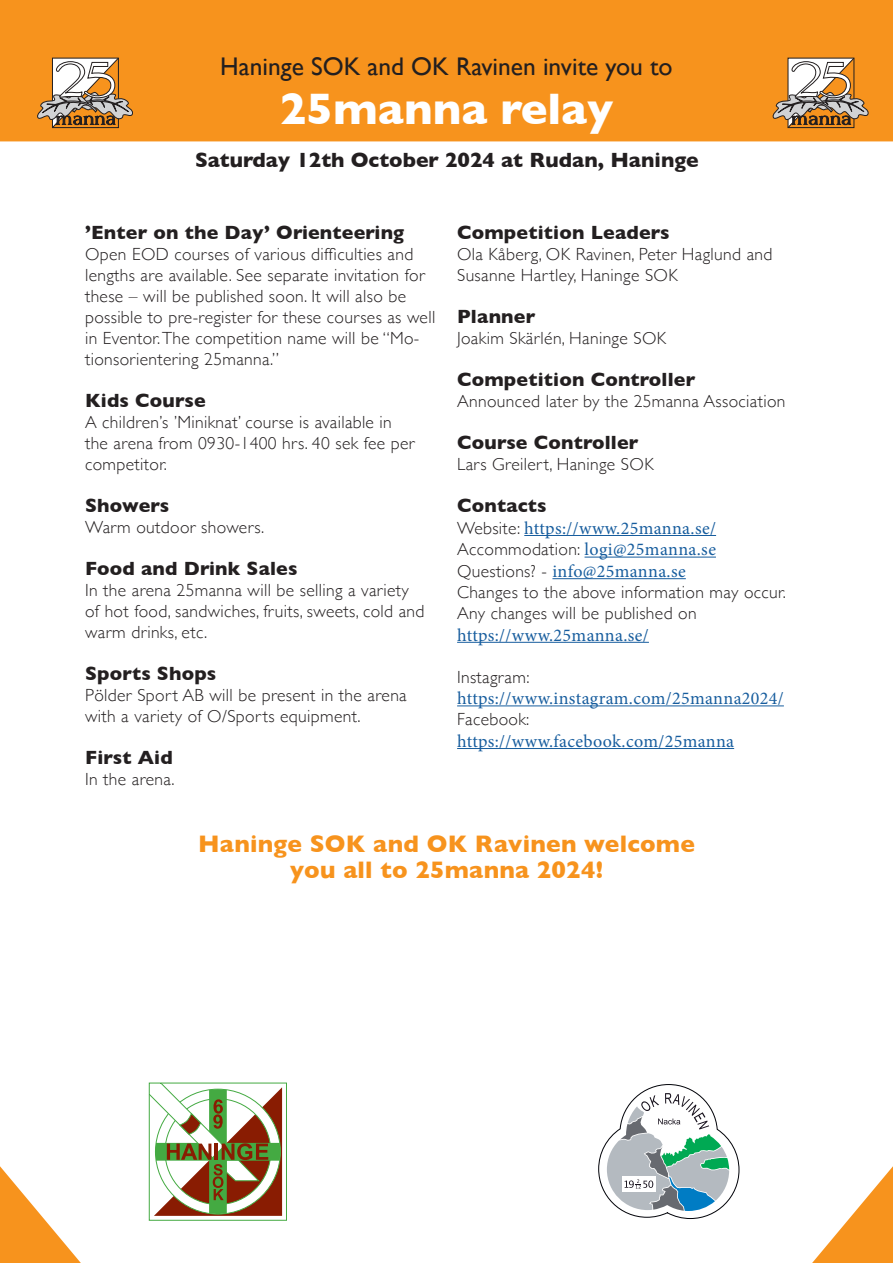
<style>
.page{position:relative;width:893px;height:1263px;background:#fff}
.page>*{position:absolute;margin:0;border:0;box-sizing:border-box;transform-origin:0 0}
.t1{font:700 45px "Gill Sans";color:#fff}
.t2{font:25.5px "Gill Sans";color:#231f20}
.t3{font:700 24.3px/26.2px "Gill Sans";letter-spacing:.01em;color:#f7931d;text-align:center}
.t4{font:700 21px "Gill Sans";color:#231f20}
.t5{font:700 19.5px "Gill Sans";letter-spacing:.01em;color:#231f20}
.t6{font:18px/21.6px "Minion Pro";letter-spacing:.02em;color:#175d9e;text-align:justify}
.t7{font:300 17.55px/21px "Gill Sans";letter-spacing:.02em;color:#231f20}
.s1{font-family:"Gill Sans";font-weight:300;font-size:17.55px;color:#231f20}
</style>
<div class="page">
<svg style="left:598px;top:1084px;width:141px;height:135px"></svg>
<svg style="left:149px;top:1082px;width:138px;height:138px"></svg>
<svg style="left:0;top:1166px;width:81px;height:97px"></svg>
<svg style="left:812px;top:1166px;width:81px;height:97px"></svg>
<hr style="left:524px;top:535px;width:192px;height:1px;background:#175d9e">
<hr style="left:584px;top:557px;width:132px;height:1px;background:#175d9e">
<hr style="left:552px;top:578px;width:134px;height:1px;background:#175d9e">
<hr style="left:457px;top:642px;width:192px;height:1px;background:#175d9e">
<hr style="left:457px;top:705px;width:327px;height:1px;background:#175d9e">
<hr style="left:457px;top:748px;width:277px;height:1px;background:#175d9e">
<div style="left:0;top:0;width:893px;height:144px;background:#f7931d"></div>
<div style="left:0;top:141px;width:893px;height:6px;background:#fff"></div>
<svg style="left:773px;top:58px;width:95px;height:70px"></svg>
<svg style="left:37px;top:58px;width:96px;height:70px"></svg>
<h2 class="t2" style="left:220px;top:52px;width:454px">Haninge SOK and OK Ravinen invite you to</h2>
<h1 class="t1" style="left:280px;top:73px;width:335px">25manna relay</h1>
<p class="t4" style="left:195px;top:144px;width:505px">Saturday 12th October 2024 at Rudan, Haninge</p>
<p class="t5" style="left:85px;top:217px;width:321px">’Enter on the Day’ Orienteering</p>
<p class="t7" style="left:85px;top:243px;width:352px">Open EOD courses of various difficulties and lengths are available. See separate invitation for these – will be published soon. It will also be possible to pre-register for these courses as well in Eventor. The competition name will be “Mo&shy;tionsorientering 25manna.”</p>
<p class="t5" style="left:85px;top:385px;width:122px">Kids Course</p>
<p class="t7" style="left:85px;top:411px;width:331px">A children’s ’Miniknat’ course is available in the arena from 0930-1400 hrs. 40 sek fee per competitor.</p>
<p class="t5" style="left:85px;top:490px;width:86px">Showers</p>
<p class="t7" style="left:85px;top:516px;width:181px">Warm outdoor showers.</p>
<p class="t5" style="left:85px;top:553px;width:214px">Food and Drink Sales</p>
<p class="t7" style="left:85px;top:579px;width:341px">In the arena 25manna will be selling a variety of hot food, sandwiches, fruits, sweets, cold and warm drinks, etc.</p>
<p class="t5" style="left:85px;top:658px;width:133px">Sports Shops</p>
<p class="t7" style="left:85px;top:684px;width:323px">Pölder Sport AB will be present in the arena with a variety of O/Sports equipment.</p>
<p class="t5" style="left:85px;top:742px;width:89px">First Aid</p>
<p class="t7" style="left:85px;top:768px;width:91px">In the arena.</p>
<p class="t5" style="left:457px;top:217px;width:214px">Competition Leaders</p>
<p class="t7" style="left:457px;top:243px;width:317px">Ola Kåberg, OK Ravinen, Peter Haglund and<br>Susanne Hartley, Haninge SOK</p>
<p class="t5" style="left:457px;top:301px;width:80px">Planner</p>
<p class="t7" style="left:457px;top:327px;width:211px">Joakim Skärlén, Haninge SOK</p>
<p class="t5" style="left:457px;top:364px;width:240px">Competition Controller</p>
<p class="t7" style="left:457px;top:390px;width:330px">Announced later by the 25manna Association</p>
<p class="t5" style="left:457px;top:427px;width:183px">Course Controller</p>
<p class="t7" style="left:457px;top:453px;width:198px">Lars Greilert, Haninge SOK</p>
<p class="t5" style="left:457px;top:490px;width:91px">Contacts</p>
<p class="t6" style="left:457px;top:517px;width:260px"><span class="s1">Website:</span> https://www.25manna.se/ <span class="s1">Accommodation:</span> logi@25manna.se <span class="s1">Questions? -</span> info@25manna.se</p>
<p class="t7" style="left:457px;top:581px;width:330px">Changes to the above information may occur.<br>Any changes will be published on</p>
<p class="t6" style="left:457px;top:624px;width:193px">https://www.25manna.se/</p>
<p class="t7" style="left:457px;top:665px;width:74px">Instagram:</p>
<p class="t6" style="left:457px;top:688px;width:328px">https://www.instagram.com/25manna2024/</p>
<p class="t7" style="left:457px;top:708px;width:74px">Facebook:</p>
<p class="t6" style="left:457px;top:730px;width:279px">https://www.facebook.com/25manna</p>
<h3 class="t3" style="left:198px;top:830px;width:498px">Haninge SOK and OK Ravinen welcome you all to 25manna 2024!</h3>
</div>
